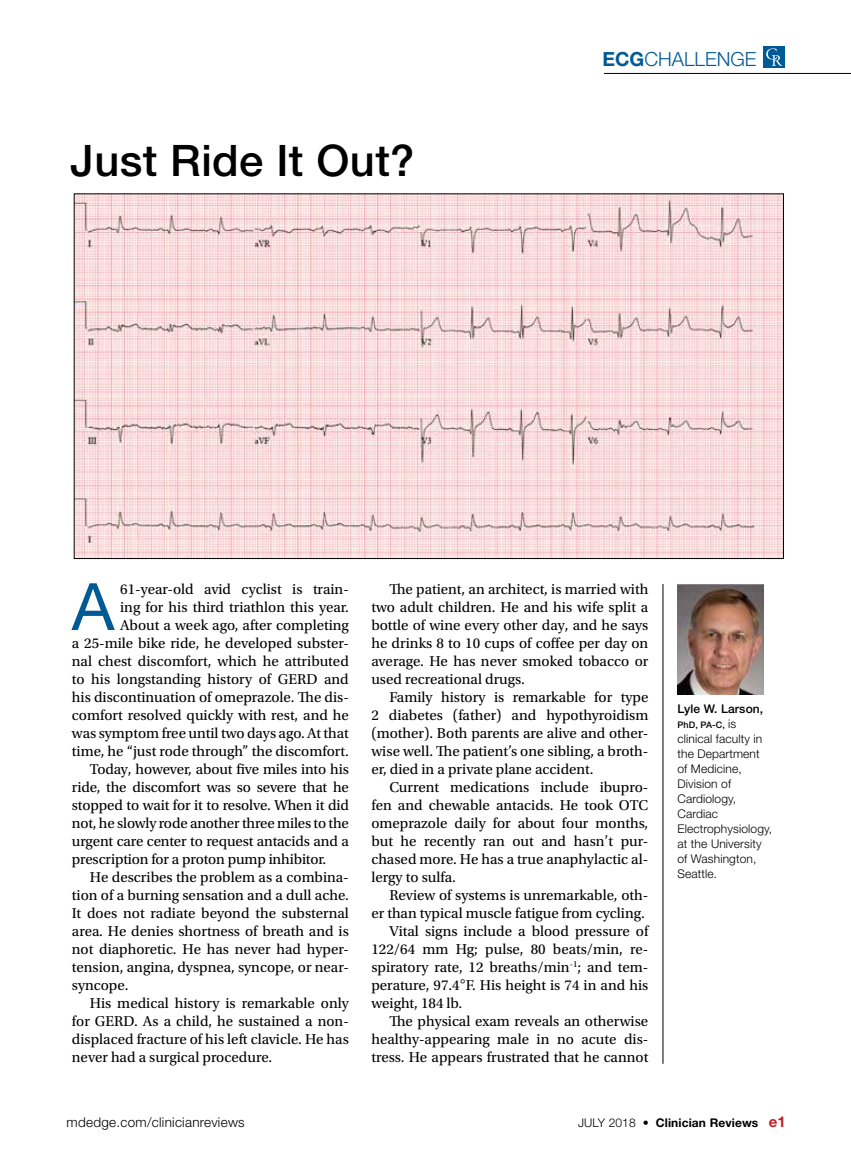
<style>
.page{position:relative;width:851px;height:1161px;background:#fff}
.page>*{position:absolute;margin:0;border:0;box-sizing:border-box;transform-origin:0 0}
.t1{font:65.4px "Helvetica Neue LT Std";color:#005a96}
.t2{font:500 43.5px "Helvetica Neue LT Std";letter-spacing:.01em;color:#000}
.t3{font:300 19.5px "Helvetica Neue LT Std";color:#005a96}
.t4{font:15px/18px "Utopia Std";color:#000;text-align:justify}
.t5{font:300 13.5px "Helvetica Neue LT Std";letter-spacing:.02em;color:#000}
.t6{font:300 12px/15px "Helvetica Neue LT Std";letter-spacing:.01em;color:#000}
.t7{font:700 12px "Helvetica Neue LT Std";letter-spacing:.01em;color:#000}
.t8{font:500 12px "Helvetica Neue LT Std";letter-spacing:.01em;color:#000}
.t9{font:500 9px "Helvetica Neue LT Std";color:#000}
.s1{font-weight:700}
.s2{font-weight:300;font-size:12px}
.s3{font-weight:300}
.s4{font-size:15px;color:#be1f24}
</style>
<div class="page">
<hr style="left:604px;top:73px;width:246px;height:1px;background:#000">
<hr style="left:662px;top:584px;width:1px;height:480px;background:#000">
<img style="left:76px;top:196px;width:705px;height:361px">
<img style="left:677px;top:584px;width:86px;height:111px">
<div style="left:763px;top:47px;width:21px;height:21px;background:#005a96"></div>
<svg style="left:766px;top:48px;width:16px;height:18px"></svg>
<h2 class="t2" style="left:70px;top:134px;width:345px">Just Ride It Out?</h2>
<h3 class="t3" style="left:602px;top:48px;width:155px"><span class="s1">ECG</span>CHALLENGE</h3>
<h1 class="t1" style="left:72px;top:568px;width:44px">A</h1>
<p class="t4" style="left:120px;top:580px;width:230px">61-year-old avid cyclist is train-</p>
<p class="t4" style="left:120px;top:598px;width:230px">ing for his third triathlon this year.</p>
<p class="t4" style="left:120px;top:616px;width:230px">About a week ago, after completing</p>
<p class="t4" style="left:72px;top:634px;width:278px">a 25-mile bike ride, he developed subster-</p>
<p class="t4" style="left:72px;top:652px;width:278px">nal chest discomfort, which he attributed</p>
<p class="t4" style="left:72px;top:670px;width:278px">to his longstanding history of GERD and</p>
<p class="t4" style="left:72px;top:688px;width:278px">his discontinuation of omeprazole. The dis-</p>
<p class="t4" style="left:72px;top:706px;width:278px">comfort resolved quickly with rest, and he</p>
<p class="t4" style="left:72px;top:724px;width:278px">was symptom free until two days ago. At that</p>
<p class="t4" style="left:72px;top:742px;width:278px">time, he “just rode through” the discomfort.</p>
<p class="t4" style="left:90px;top:760px;width:260px">Today, however, about five miles into his</p>
<p class="t4" style="left:72px;top:778px;width:278px">ride, the discomfort was so severe that he</p>
<p class="t4" style="left:72px;top:796px;width:278px">stopped to wait for it to resolve. When it did</p>
<p class="t4" style="left:72px;top:814px;width:278px">not, he slowly rode another three miles to the</p>
<p class="t4" style="left:72px;top:832px;width:278px">urgent care center to request antacids and a</p>
<p class="t4" style="left:72px;top:850px;width:256px">prescription for a proton pump inhibitor.</p>
<p class="t4" style="left:90px;top:868px;width:260px">He describes the problem as a combina-</p>
<p class="t4" style="left:72px;top:886px;width:278px">tion of a burning sensation and a dull ache.</p>
<p class="t4" style="left:72px;top:904px;width:278px">It does not radiate beyond the substernal</p>
<p class="t4" style="left:72px;top:922px;width:278px">area. He denies shortness of breath and is</p>
<p class="t4" style="left:72px;top:940px;width:278px">not diaphoretic. He has never had hyper-</p>
<p class="t4" style="left:72px;top:958px;width:278px">tension, angina, dyspnea, syncope, or near-</p>
<p class="t4" style="left:72px;top:976px;width:58px">syncope.</p>
<p class="t4" style="left:90px;top:994px;width:260px">His medical history is remarkable only</p>
<p class="t4" style="left:72px;top:1012px;width:278px">for GERD. As a child, he sustained a non-</p>
<p class="t4" style="left:72px;top:1030px;width:278px">displaced fracture of his left clavicle. He has</p>
<p class="t4" style="left:72px;top:1048px;width:202px">never had a surgical procedure.</p>
<p class="t4" style="left:371px;top:580px;width:278px;text-indent:18px">The patient, an architect, is married with two adult children. He and his wife split a bottle of wine every other day, and he says he drinks 8 to 10 cups of coffee per day on average. He has never smoked tobacco or used recreational drugs.</p>
<p class="t4" style="left:371px;top:688px;width:278px;text-indent:18px">Family history is remarkable for type 2 diabetes (father) and hypothyroidism (mother). Both parents are alive and other&shy;wise well. The patient’s one sibling, a broth&shy;er, died in a private plane accident.</p>
<p class="t4" style="left:371px;top:778px;width:278px;text-indent:18px">Current medications include ibupro&shy;fen and chewable antacids. He took OTC omeprazole daily for about four months, but he recently ran out and hasn’t pur&shy;chased more. He has a true anaphylactic al&shy;lergy to sulfa.</p>
<p class="t4" style="left:389px;top:886px;width:260px">Review of systems is unremarkable, oth-</p>
<p class="t4" style="left:371px;top:904px;width:275px">er than typical muscle fatigue from cycling.</p>
<p class="t4" style="left:389px;top:922px;width:260px">Vital signs include a blood pressure of</p>
<p class="t4" style="left:371px;top:940px;width:278px">122/64 mm Hg; pulse, 80 beats/min, re-</p>
<p class="t4" style="left:371px;top:958px;width:278px">spiratory rate, 12 breaths/min<sup>-1</sup>; and tem-</p>
<p class="t4" style="left:371px;top:976px;width:278px">perature, 97.4 F. His height is 74 in and his</p>
<p class="t4" style="left:371px;top:994px;width:92px">weight, 184 lb.</p>
<p class="t4" style="left:389px;top:1012px;width:260px">The physical exam reveals an otherwise</p>
<p class="t4" style="left:371px;top:1030px;width:278px">healthy-appearing male in no acute dis-</p>
<p class="t4" style="left:371px;top:1048px;width:278px">tress. He appears frustrated that he cannot</p>
<p class="t8" style="left:677px;top:702px;width:87px">Lyle W. Larson,</p>
<p class="t9" style="left:677px;top:720px;width:60px">PhD, PA-C, <span class="s2">is</span></p>
<p class="t6" style="left:677px;top:731px;width:96px">clinical faculty in the Department of Medicine,<br>Division of<br>Cardiology,<br>Cardiac<br>Electrophysiology, at the University of Washington,<br>Seattle.</p>
<p class="t5" style="left:67px;top:1114px;width:180px">mdedge.com/clinicianreviews</p>
<p class="t7" style="left:578px;top:1115px;width:209px"><span class="s3">JULY 2018</span> • Clinician Reviews <span class="s4">e1</span></p>
</div>
